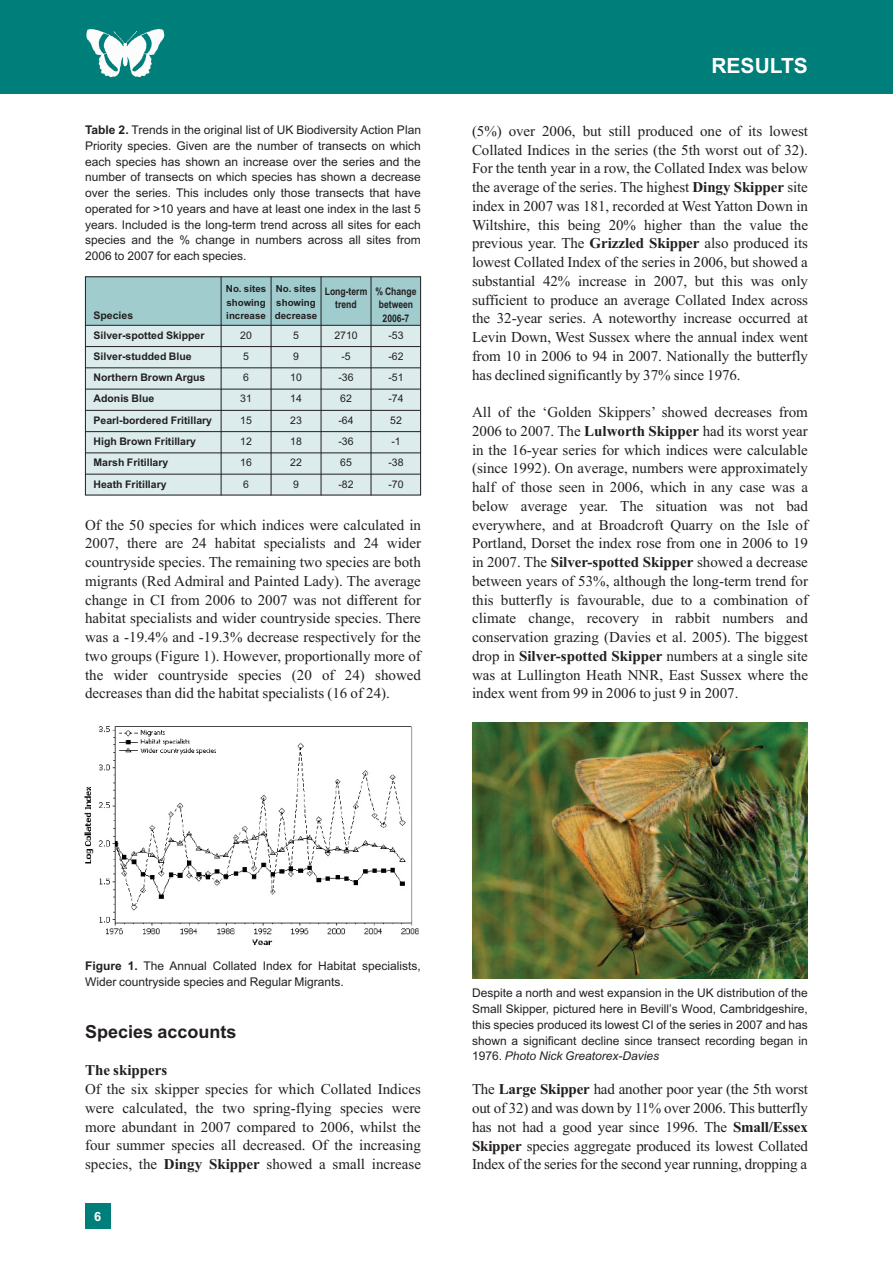
<style>
.page{position:relative;width:893px;height:1263px;background:#fff}
.page>*{position:absolute;margin:0;border:0;box-sizing:border-box;transform-origin:0 0}
.t1{font:700 21px "Arial";color:#fff}
.t2{font:700 18px "Arial";color:#231f20}
.t3{font:15px/18.8px "Times New Roman";color:#231f20;text-align:justify}
.t4{font:700 15px "Times New Roman";color:#231f20}
.t5{font:700 12.75px "Arial";color:#fff}
.t6{font:12px/15.8px "Arial";color:#231f20;text-align:justify}
.t7{font:700 10.5px/21.3px "Arial";color:#231f20}
.t8{font:10.5px/21.3px "Arial";color:#231f20}
.t9{font:700 10.5px/13.5px "Arial Narrow";color:#231f20;text-align:center}
.t10{font:700 9.75px/13.5px "Arial";color:#231f20;text-align:justify}
.s1{font-weight:700}
.s2{font-style:italic}
</style>
<div class="page">
<div style="left:85px;top:325px;width:336px;height:170px;background:#dcecec"></div>
<div style="left:85px;top:276px;width:336px;height:49px;background:#a0cccd"></div>
<div style="left:85px;top:276px;width:336px;height:219px;border:1px solid #231f20"></div>
<div style="left:0;top:0;width:893px;height:94px;background:#007e7a"></div>
<div style="left:85px;top:1203px;width:26px;height:26px;background:#007e7a"></div>
<img style="left:114px;top:31px;width:33px;height:16px">
<hr style="left:221px;top:276px;width:1px;height:219px;background:#231f20">
<hr style="left:271px;top:276px;width:1px;height:219px;background:#231f20">
<hr style="left:321px;top:276px;width:1px;height:219px;background:#231f20">
<hr style="left:371px;top:276px;width:1px;height:219px;background:#231f20">
<hr style="left:85px;top:325px;width:336px;height:1px;background:#231f20">
<hr style="left:85px;top:346px;width:336px;height:1px;background:#231f20">
<hr style="left:85px;top:367px;width:336px;height:1px;background:#231f20">
<hr style="left:85px;top:389px;width:336px;height:1px;background:#231f20">
<hr style="left:85px;top:410px;width:336px;height:1px;background:#231f20">
<hr style="left:85px;top:431px;width:336px;height:1px;background:#231f20">
<hr style="left:85px;top:452px;width:336px;height:1px;background:#231f20">
<hr style="left:85px;top:474px;width:336px;height:1px;background:#231f20">
<img style="left:84px;top:726px;width:335px;height:220px">
<img style="left:472px;top:723px;width:336px;height:255px">
<h1 class="t1" style="left:711px;top:53px;width:98px">RESULTS</h1>
<p class="t6" style="left:85px;top:122px;width:337px"><span class="s1">Table 2.</span> Trends in the original list of UK Biodiversity Action Plan Priority species. Given are the number of transects on which each species has shown an increase over the series and the number of transects on which species has shown a decrease over the series. This includes only those transects that have operated for &gt;10 years and have at least one index in the last 5 years. Included is the long-term trend across all sites for each species and the % change in numbers across all sites from 2006 to 2007 for each species.</p>
<p class="t3" style="left:472px;top:121px;width:337px">(5%) over 2006, but still produced one of its lowest Collated Indices in the series (the 5th worst out of 32).<br>For the tenth year in a row, the Collated Index was below the average of the series. The highest <span class="s1">Dingy Skipper</span> site index in 2007 was 181, recorded at West Yatton Down in Wiltshire, this being 20% higher than the value the previous year. The <span class="s1">Grizzled Skipper</span> also produced its lowest Collated Index of the series in 2006, but showed a substantial 42% increase in 2007, but this was only sufficient to produce an average Collated Index across the 32-year series. A noteworthy increase occurred at Levin Down, West Sussex where the annual index went from 10 in 2006 to 94 in 2007. Nationally the butterfly has declined significantly by 37% since 1976.</p>
<p class="t3" style="left:472px;top:403px;width:337px">All of the ‘Golden Skippers’ showed decreases from 2006 to 2007. The <span class="s1">Lulworth Skipper</span> had its worst year in the 16-year series for which indices were calculable (since 1992). On average, numbers were approximately half of those seen in 2006, which in any case was a below average year. The situation was not bad everywhere, and at Broadcroft Quarry on the Isle of Portland, Dorset the index rose from one in 2006 to 19 in 2007. The <span class="s1">Silver-spotted Skipper</span> showed a decrease between years of 53%, although the long-term trend for this butterfly is favourable, due to a combination of climate change, recovery in rabbit numbers and conservation grazing (Davies et al. 2005). The biggest drop in <span class="s1">Silver-spotted Skipper</span> numbers at a single site was at Lullington Heath NNR, East Sussex where the index went from 99 in 2006 to just 9 in 2007.</p>
<p class="t10" style="left:226px;top:282px;width:42px">No. sites showing increase</p>
<p class="t10" style="left:275px;top:282px;width:44px;text-align:left">No. sites showing decrease</p>
<p class="t9" style="left:325px;top:284px;width:44px">Long-term trend</p>
<p class="t9" style="left:375px;top:284px;width:43px">% Change between<br>2006-7</p>
<p class="t7" style="left:94px;top:305px;width:41px">Species</p>
<p class="t7" style="left:94px;top:324px;width:120px">Silver-spotted Skipper<br>Silver-studded Blue<br>Northern Brown Argus<br>Adonis Blue<br>Pearl-bordered Fritillary<br>High Brown Fritillary<br>Marsh Fritillary<br>Heath Fritillary</p>
<p class="t8" style="left:240px;top:324px;width:13px">20</p>
<p class="t8" style="left:290px;top:324px;width:13px">5<br>9<br>10<br>14<br>23<br>18<br>22<br>9</p>
<p class="t8" style="left:334px;top:324px;width:25px;text-align:center">2710 -5 -36<br>62 -64 -36<br>65 -82</p>
<p class="t8" style="left:388px;top:324px;width:17px">-53 -62 -51 -74<br>52 -1 -38 -70</p>
<p class="t8" style="left:240px;top:346px;width:13px">5<br>6<br>31<br>15<br>12<br>16<br>6</p>
<p class="t3" style="left:85px;top:515px;width:338px">Of the 50 species for which indices were calculated in 2007, there are 24 habitat specialists and 24 wider countryside species. The remaining two species are both migrants (Red Admiral and Painted Lady). The average change in CI from 2006 to 2007 was not different for habitat specialists and wider countryside species. There was a -19.4% and -19.3% decrease respectively for the two groups (Figure 1). However, proportionally more of the wider countryside species (20 of 24) showed decreases than did the habitat specialists (16 of 24).</p>
<p class="t6" style="left:85px;top:958px;width:337px"><span class="s1">Figure 1.</span> The Annual Collated Index for Habitat specialists,<br>Wider countryside species and Regular Migrants.</p>
<p class="t2" style="left:85px;top:1021px;width:153px">Species accounts</p>
<p class="t4" style="left:85px;top:1061px;width:84px">The skippers</p>
<p class="t3" style="left:85px;top:1080px;width:337px">Of the six skipper species for which Collated Indices were calculated, the two spring-flying species were more abundant in 2007 compared to 2006, whilst the four summer species all decreased. Of the increasing species, the <span class="s1">Dingy Skipper</span> showed a small increase</p>
<p class="t5" style="left:94px;top:1209px;width:9px">6</p>
<p class="t6" style="left:472px;top:985px;width:337px">Despite a north and west expansion in the UK distribution of the Small Skipper, pictured here in Bevill’s Wood, Cambridgeshire, this species produced its lowest CI of the series in 2007 and has shown a significant decline since transect recording began in 1976. <span class="s2">Photo Nick Greatorex-Davies</span></p>
<p class="t3" style="left:472px;top:1080px;width:337px">The <span class="s1">Large Skipper</span> had another poor year (the 5th worst out of 32) and was down by 11% over 2006. This butterfly has not had a good year since 1996. The <span class="s1">Small/Essex Skipper</span> species aggregate produced its lowest Collated Index of the series for the second year running, dropping a</p>
</div>
